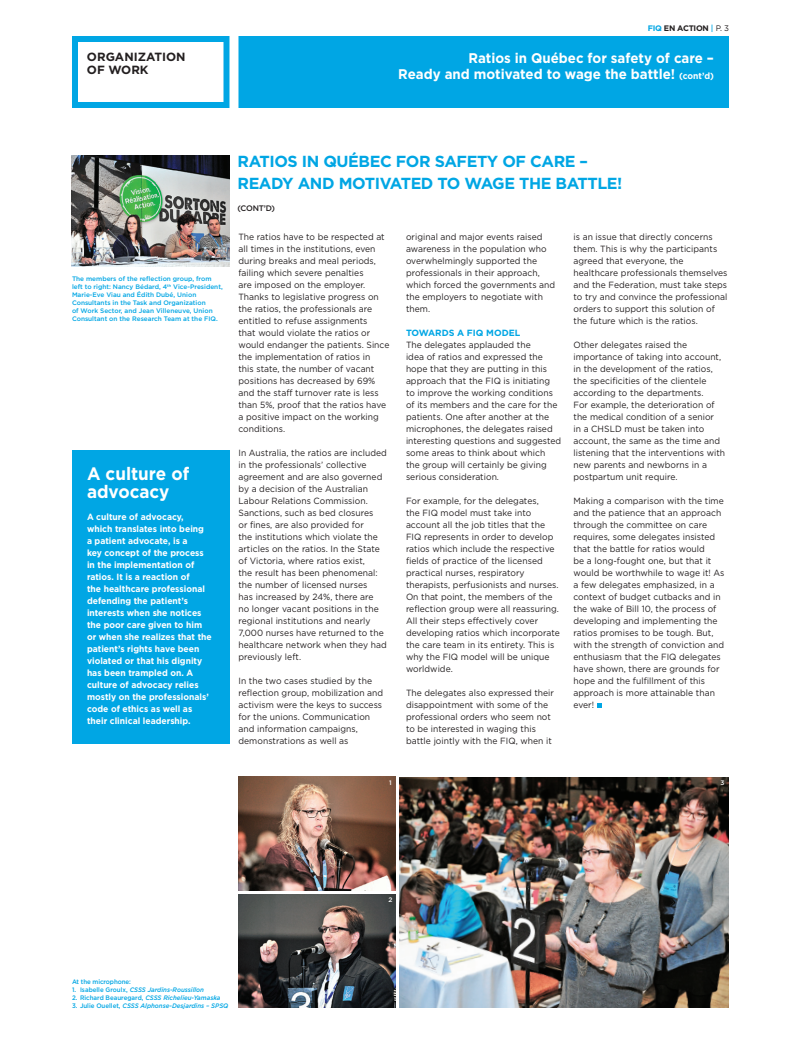
<style>
.page{position:relative;width:801px;height:1044px;background:#fff}
.page>*{position:absolute;margin:0;border:0;box-sizing:border-box;transform-origin:0 0}
.t1{font:700 18px/18px "Gotham";color:#fff;scale:.95 1}
.t2{font:700 16px/22px "Gotham";letter-spacing:-.025em;color:#00a6e4}
.t3{font:700 14px/16px "Gotham";color:#fff;text-align:right;scale:.95 1}
.t4{font:700 11.9px/13.6px "Gotham";color:#231f20}
.t5{font:9px/12px "Gotham";letter-spacing:.005em;color:#231f20;scale:.95 1}
.t6{font:700 9px/12px "Gotham";color:#fff;scale:.95 1}
.t7{font:700 9px "Gotham";color:#00a6e4}
.t8{font:700 8px "Gotham";letter-spacing:-.03em;color:#231f20}
.t9{font:500 8px "Gotham";color:#231f20}
.t10{font:500 6.5px/8px "Gotham";color:#00a6e4}
.t11{font:italic 500 6.5px "Gotham";color:#00a6e4;scale:.95 1}
.t12{font:500 6.5px "Gotham";color:#00a6e4;scale:.95 1}
.t13{font:500 6.5px "Gotham";color:#fff}
.s1{color:#00a6e4}
.s2{font-weight:500;color:#00a6e4}
.s3{font-weight:400}
.s4{font-size:9px}
.s5{font-style:normal}
</style>
<div class="page">
<img style="left:72px;top:156px;width:157px;height:111px">
<div style="left:72px;top:36px;width:158px;height:72px;border:6px solid #00a6e4"></div>
<div style="left:241px;top:39px;width:485px;height:66px;background:#00a6e4"></div>
<div style="left:238px;top:36px;width:491px;height:72px;border:6px solid #00a6e4"></div>
<div style="left:72px;top:450px;width:158px;height:294px;background:#00a6e4"></div>
<svg style="left:597px;top:704px;width:4px;height:4px"></svg>
<img style="left:239px;top:777px;width:157px;height:114px">
<img style="left:238px;top:894px;width:158px;height:114px">
<img style="left:399px;top:777px;width:330px;height:231px">
<p class="t8" style="left:648px;top:23px;width:83px"><span class="s1">FIQ</span> en action <span class="s2">|</span> <span class="s3">p. 3</span></p>
<h3 class="t4" style="left:87px;top:50px;width:100px">organization of work</h3>
<h3 class="t3" style="left:398px;top:49px;width:334px">Ratios in Québec for safety of care –<br>Ready and motivated to wage the battle! <span class="s4">(cont’d)</span></h3>
<p class="t10" style="left:72px;top:275px;width:152px">The members of the reflection group, from left to right: Nancy Bédard, 4<sup>th</sup> Vice-President, Marie-Eve Viau and Édith Dubé, U nion Consultants in the Task and Organization<br>of Work Sector, and Jean Villeneuve, U nion Consultant on the Research Team at the FIQ</p>
<p class="t10" style="left:216px;top:315px;width:3px">.</p>
<h1 class="t1" style="left:87px;top:464px;width:109px">A culture of advocacy</h1>
<p class="t6" style="left:87px;top:510px;width:133px">A culture of advocacy,<br>which translates into being<br>a patient advocate, is a<br>key concept of the process in the implementation of ratios. It is a reaction of<br>the healthcare professional defending the patient’s interests when she notices the poor care given to him or when she realizes that the patient’s rights have been violated or that his dignity has been trampled on. A culture of advocacy relies mostly on the professionals’ code of ethics as well as their clinical leadership.</p>
<h2 class="t2" style="left:238px;top:150px;width:386px">Ratios in Québec for safety of care –<br>Ready and motivated to wage th e battle!</h2>
<p class="t9" style="left:238px;top:204px;width:10px">(CONT</p>
<p class="t9" style="left:264px;top:204px;width:13px">’D)</p>
<p class="t5" style="left:238px;top:231px;width:160px">The ratios have to be respected at all times in the institutions, even during breaks and meal periods, failing which severe penalties<br>are imposed on the employer.<br>Thanks to legislative progress on the ratios, the professionals are entitled to refuse assignments<br>that would violate the ratios or would endanger the patients. Since the implementation of ratios in<br>this state, the number of vacant positions has decreased by 69% and the staff turnover rate is less than 5%, proof that the ratios have a positive impact on the working conditions.</p>
<p class="t5" style="left:238px;top:447px;width:158px">In Australia, the ratios are included in the professionals’ collective agreement and are also governed by a decision of the Australian<br>Labour Relations Commission.<br>Sanctions, such as bed closures<br>or fines, are also provided for<br>the institutions which violate the articles on the ratios. In the State of Victoria, where ratios exist,<br>the result has been phenomenal: the number of licensed nurses<br>has increased by 24%, there are<br>no longer vacant positions in the regional institutions and nearly<br>7,000 nurses have returned to the healthcare network when they had previously left.</p>
<p class="t5" style="left:238px;top:675px;width:154px">In the two cases studied by the reflection group, mobilization and activism were the keys to success for the unions. Communication and information campaigns, demonstrations as well as</p>
<p class="t5" style="left:406px;top:231px;width:159px">original and major events raised awareness in the population who overwhelmingly supported the professionals in their approach, which forced the governments and the employers to negotiate with them.</p>
<p class="t7" style="left:406px;top:328px;width:116px">Towards a FIQ model</p>
<p class="t5" style="left:406px;top:339px;width:165px">The delegates applauded the<br>idea of ratios and expressed the hope that they are putting in this approach that the FIQ is initiating to improve the working conditions of its members and the care for the patients. One after another at the microphones, the delegates raised interesting questions and suggested some areas to think about which the group will certainly be giving serious consideration.</p>
<p class="t5" style="left:406px;top:495px;width:163px">For example, for the delegates,<br>the FIQ model must take into account all the job titles that the<br>FIQ represents in order to develop ratios which include the respective fields of practice of the licensed practical nurses, respiratory therapists, perfusionists and nurses.<br>On that point, the members of the reflection group were all reassuring.<br>All their steps effectively cover developing ratios which incorporate the care team in its entirety. This is why the FIQ model will be unique worldwide.</p>
<p class="t5" style="left:406px;top:687px;width:157px">The delegates also expressed their disappointment with some of the professional orders who seem not to be interested in waging this battle jointly with the FIQ, when it</p>
<p class="t5" style="left:574px;top:231px;width:164px">is an issue that directly concerns them. This is why the participants agreed that everyone, the healthcare professionals themselves and the Federation, must take steps to try and convince the professional orders to support this solution of the future which is the ratios.</p>
<p class="t5" style="left:574px;top:339px;width:161px">Other delegates raised the importance of taking into account, in the development of the ratios, the specificities of the clientele according to the departments.<br>For example, the deterioration of the medical condition of a senior<br>in a CHSLD must be taken into account, the same as the time and listening that the interventions with new parents and newborns in a postpartum unit require.</p>
<p class="t5" style="left:574px;top:495px;width:161px">Making a comparison with the time and the patience that an approach through the committee on care requires, some delegates insisted that the battle for ratios would<br>be a long-fought one, but that it would be worthwhile to wage it! As a few delegates emphasized, in a context of budget cutbacks and in the wake of Bill 10, the process of developing and implementing the ratios promises to be tough. But, with the strength of conviction and enthusiasm that the FIQ delegates have shown, there are grounds for hope and the fulfillment of this approach is more attainable than ever!</p>
<p class="t13" style="left:389px;top:779px;width:4px">1</p>
<p class="t13" style="left:721px;top:779px;width:6px">3</p>
<p class="t12" style="left:72px;top:978px;width:64px">At the microphone:</p>
<p class="t11" style="left:72px;top:986px;width:141px"><span class="s5">1. I sabelle Groulx,</span> CSSS Jardins-Roussillon</p>
<p class="t11" style="left:72px;top:994px;width:158px"><span class="s5">2. R ichard Beauregard,</span> CSSS Richelieu-Yamaska</p>
<p class="t11" style="left:72px;top:1002px;width:166px"><span class="s5">3. Julie Ouellet,</span> CSSS Alphonse-Desjardins – SPSQ</p>
<p class="t13" style="left:389px;top:896px;width:5px">2</p>
</div>
